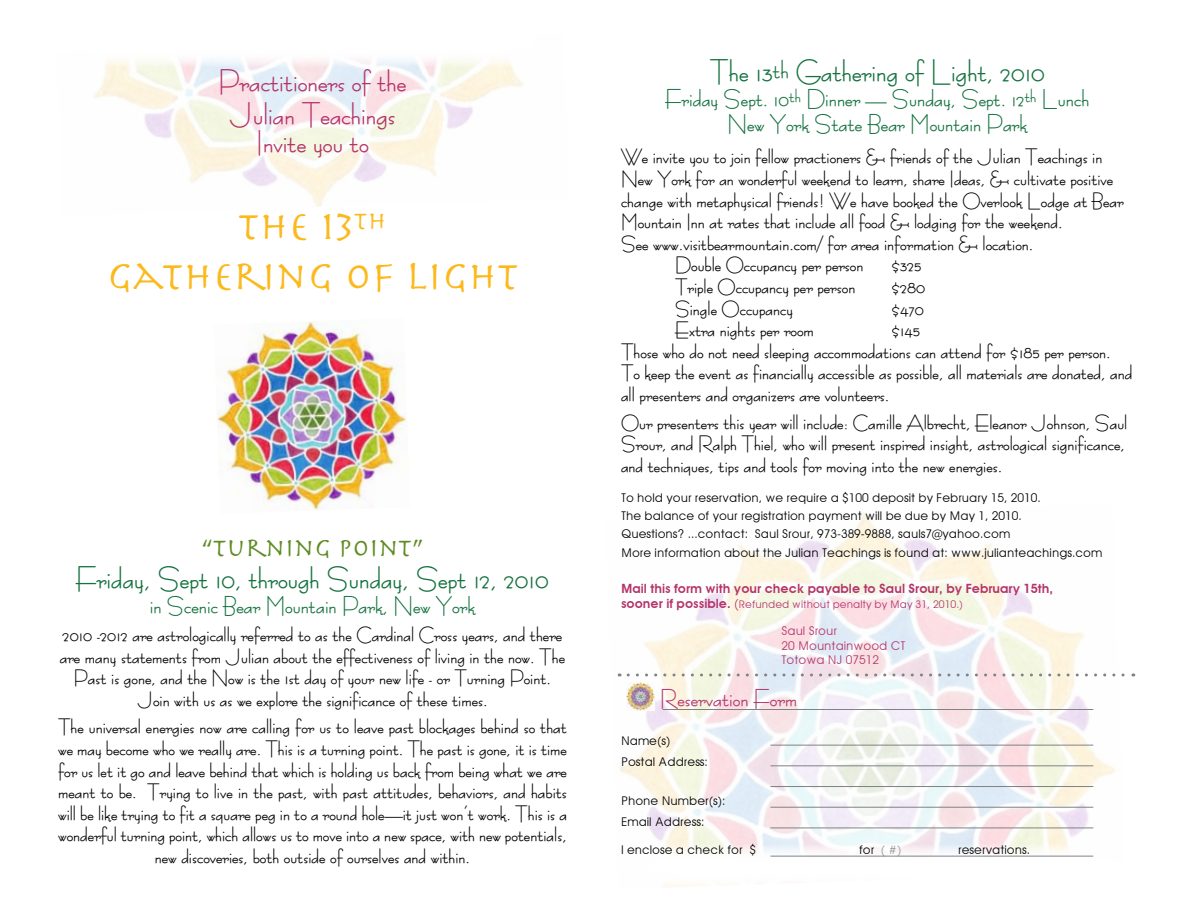
<style>
.page{position:relative;width:1188px;height:918px;background:#fff}
.page>*{position:absolute;margin:0;border:0;box-sizing:border-box;transform-origin:0 0}
.t1{font:42px/50.4px "Herculanum";color:#fbb91c;text-align:center}
.t2{font:700 27px "Bernie";color:#14723e}
.t3{font:700 27px/32.4px "Bernie";color:#b43369;text-align:center}
.t4{font:27px "Herculanum";color:#5f8b23}
.t5{font:700 21px/25.2px "Bernie";color:#14723e;text-align:center}
.t6{font:700 21px "Bernie";color:#b43369}
.t7{font:700 18px/21.6px "Bernie";color:#000;text-align:center}
.t8{font:600 12.75px "Avant Garde";color:#b43369}
.t9{font:12px/18.1px "Avant Garde";color:#000}
.t10{font:12px/14.4px "Avant Garde";color:#b43369}
.t11{font:10.5px "Avant Garde";color:#b43369}
.s1{font-size:22.5px}
.s2{font-weight:600;font-size:12.75px}
.s3{font-size:12.75px}
.s4{color:#939598}
</style>
<div class="page">
<img style="left:94px;top:66px;width:429px;height:141px">
<img style="left:617px;top:513px;width:507px;height:331px">
<img style="left:215px;top:321px;width:193px;height:190px">
<img style="left:626px;top:683px;width:29px;height:28px">
<hr style="left:770px;top:745px;width:323px;height:1px;background:#808285">
<hr style="left:770px;top:828px;width:323px;height:1px;background:#808285">
<hr style="left:770px;top:856px;width:323px;height:1px;background:#808285">
<hr style="left:770px;top:807px;width:323px;height:1px;background:#808285">
<hr style="left:770px;top:786px;width:323px;height:1px;background:#808285">
<hr style="left:770px;top:765px;width:323px;height:1px;background:#808285">
<hr style="left:663px;top:709px;width:430px;height:1px;background:#808285">
<svg style="left:628px;top:674px;width:506px;height:2px"></svg>
<h2 class="t3" style="left:218px;top:66px;width:190px">Practitioners of the<br>Julian Teachings</h2>
<h2 class="t3" style="left:256px;top:126px;width:114px">Invite you to</h2>
<h1 class="t1" style="left:106px;top:198px;width:414px">THE 13<sup>TH<br></sup>GATHERING OF LIGHT</h1>
<h2 class="t4" style="left:202px;top:530px;width:224px">“TURNING POINT”</h2>
<h2 class="t2" style="left:76px;top:563px;width:474px">Friday, Sept 10, through Sunday, Sept 12, 2010</h2>
<p class="t5" style="left:150px;top:594px;width:327px">in Scenic Bear Mountain Park, New York</p>
<p class="t7" style="left:60px;top:624px;width:507px">2010 -2012 are astrologically referred to as the Cardinal Cross years, and there are many statements from Julian about the effectiveness of living in the now. The Past is gone, and the Now is the 1st day of your new life - or Turning Point.<br>Join with us as we explore the significance of these times.</p>
<p class="t7" style="left:58px;top:716px;width:510px">The universal energies now are calling for us to leave past blockages behind so that we may become who we really are. This is a turning point. The past is gone, it is time for us let it go and leave behind that which is holding us back from being what we are meant to be. Trying to live in the past, with past attitudes, behaviors, and habits will be like trying to fit a square peg in to a round hole—it just won’t work. This is a wonderful turning point, which allows us to move into a new space, with new potentials, new discoveries, both outside of ourselves and within.</p>
<h2 class="t2" style="left:710px;top:56px;width:336px">The 13<span class="s1">th</span> Gathering of Light, 2010</h2>
<p class="t5" style="left:666px;top:86px;width:425px">Friday Sept. 10<sup>th</sup> Dinner — Sunday, Sept. 12<sup>th</sup> Lunch<br>New York State Bear Mountain Park</p>
<p class="t7" style="left:621px;top:146px;width:483px">We invite you to join fellow practioners &amp; friends of the Julian Teachings in</p>
<p class="t7" style="left:621px;top:168px;width:494px">New York for an wonderful weekend to learn, share Ideas, &amp; cultivate positive</p>
<p class="t7" style="left:621px;top:190px;width:504px">change with metaphysical friends! We have booked the Overlook Lodge at Bear</p>
<p class="t7" style="left:621px;top:211px;width:443px">Mountain Inn at rates that include all food &amp; lodging for the weekend.</p>
<p class="t7" style="left:621px;top:233px;width:414px">See www.visitbearmountain.com/ for area information &amp; location.</p>
<p class="t7" style="left:675px;top:254px;width:190px">Double Occupancy per person</p>
<p class="t7" style="left:891px;top:254px;width:32px">$325</p>
<p class="t7" style="left:675px;top:276px;width:182px">Triple Occupancy per person</p>
<p class="t7" style="left:891px;top:276px;width:36px">$280</p>
<p class="t7" style="left:675px;top:298px;width:120px">Single Occupancy</p>
<p class="t7" style="left:891px;top:298px;width:34px">$470</p>
<p class="t7" style="left:675px;top:319px;width:140px">Extra nights per room</p>
<p class="t7" style="left:621px;top:319px;width:513px;text-align:left;text-indent:270px">$145<br>Those who do not need sleeping accommodations can attend for $185 per person.<br>To keep the event as financially accessible as possible, all materials are donated, and all presenters and organizers are volunteers.</p>
<p class="t7" style="left:621px;top:412px;width:508px;text-align:left">Our presenters this year will include: Camille Albrecht, Eleanor Johnson, Saul<br>Srour, and Ralph Thiel, who will present inspired insight, astrological significance, and techniques, tips and tools for moving into the new energies.</p>
<p class="t9" style="left:621px;top:489px;width:483px">To hold your reservation, we require a $100 deposit by February 15, 2010.<br>The balance of your registration payment will be due by May 1, 2010.<br>Questions? ...contact: Saul Srour, 973-389-9888, sauls7@yahoo.com<br>More information about the Julian Teachings is found at: www.julianteachings.com</p>
<p class="t8" style="left:621px;top:581px;width:433px">Mail this form with your check payable to Saul Srour, by February 15th,</p>
<p class="t11" style="left:621px;top:598px;width:344px"><span class="s2">sooner if possible.</span> <span class="s3">(</span>Refunded without penalty by May 31, 2010.)</p>
<p class="t10" style="left:782px;top:624px;width:126px">Saul Srour<br>20 Mountainwood CT<br>Totowa NJ 07512</p>
<p class="t6" style="left:660px;top:686px;width:139px">Reservation Form</p>
<p class="t9" style="left:621px;top:730px;width:88px;line-height:21px">Name(s)<br>Postal Address:</p>
<p class="t9" style="left:621px;top:790px;width:106px;line-height:21px">Phone Number(s):<br>Email Address:</p>
<p class="t9" style="left:621px;top:841px;width:137px">I enclose a check for $</p>
<p class="t9" style="left:859px;top:841px;width:44px">for <span class="s4">( #)</span></p>
<p class="t9" style="left:958px;top:841px;width:73px">reservations.</p>
</div>
